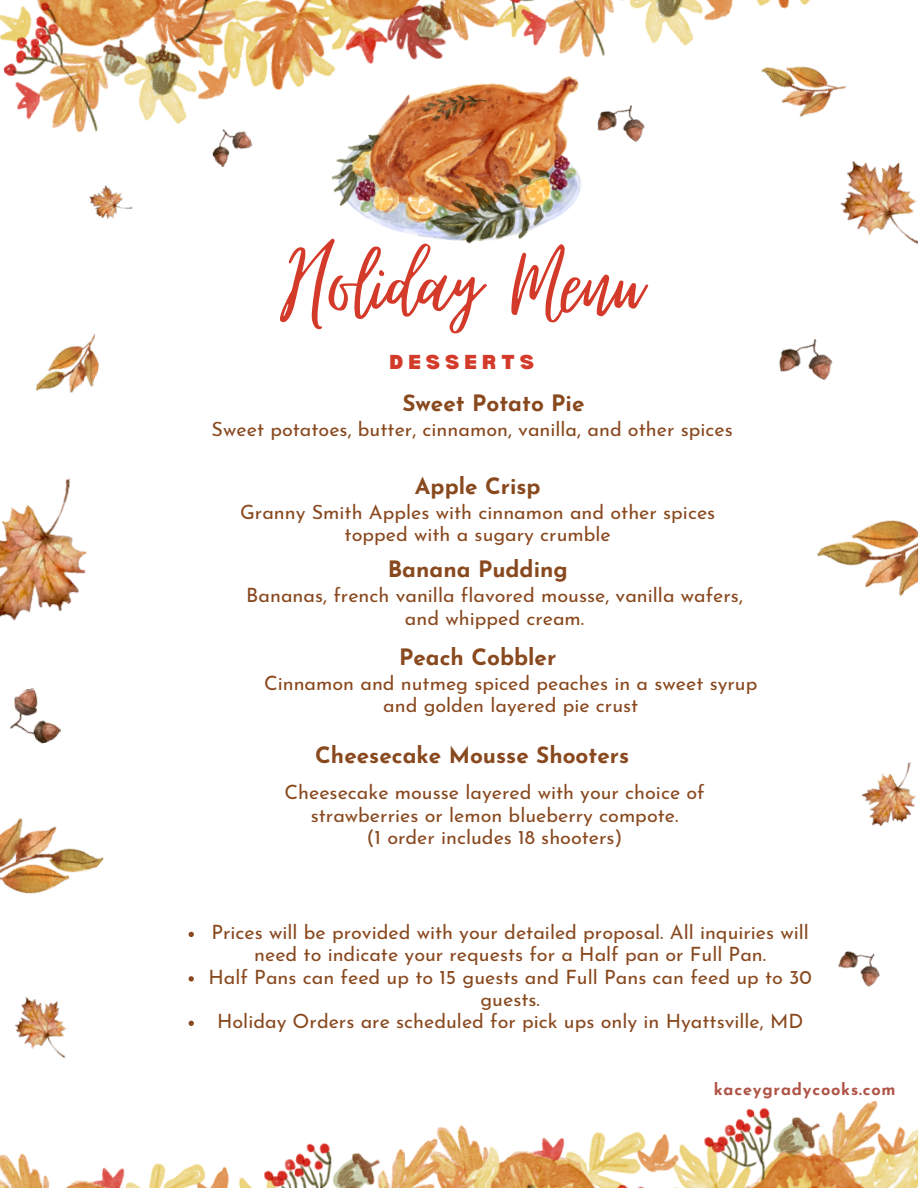
<style>
.page{position:relative;width:918px;height:1188px;background:#fff}
.page>*{position:absolute;margin:0;border:0;box-sizing:border-box;transform-origin:0 0}
.t1{font:125.4px "Virtual";color:#d43a29}
.t2{font:700 22.5px "Josefin Sans";color:#89491f}
.t3{font:19.8px/22.2px "Josefin Sans";color:#89491f;text-align:center}
.t4{font:900 19.8px "Bernoru";letter-spacing:.25em;color:#d43a29}
.t5{font:700 16.35px "Josefin Sans";letter-spacing:.05em;color:#af5346}
</style>
<div class="page">
<img style="left:0;top:0;width:472px;height:133px">
<img style="left:523px;top:1100px;width:395px;height:88px">
<img style="left:0;top:1125px;width:523px;height:63px">
<img style="left:472px;top:0;width:338px;height:56px">
<img style="left:0;top:478px;width:87px;height:143px">
<img style="left:840px;top:161px;width:78px;height:83px">
<img style="left:861px;top:762px;width:55px;height:65px">
<img style="left:15px;top:997px;width:52px;height:62px">
<img style="left:89px;top:185px;width:44px;height:34px">
<img style="left:325px;top:47px;width:271px;height:197px">
<img style="left:779px;top:339px;width:54px;height:42px">
<img style="left:838px;top:950px;width:42px;height:37px">
<img style="left:207px;top:124px;width:48px;height:43px">
<img style="left:592px;top:94px;width:53px;height:59px">
<img style="left:10px;top:688px;width:51px;height:56px">
<img style="left:761px;top:38px;width:86px;height:79px">
<img style="left:0;top:818px;width:104px;height:76px">
<img style="left:817px;top:520px;width:101px;height:77px">
<img style="left:36px;top:334px;width:64px;height:59px">
<svg style="left:189px;top:932px;width:5px;height:5px"></svg>
<svg style="left:189px;top:976px;width:5px;height:6px"></svg>
<svg style="left:189px;top:1021px;width:5px;height:5px"></svg>
<p class="t1" style="left:282px;top:216px;width:362px">Holiday Menu</p>
<h2 class="t4" style="left:390px;top:351px;width:146px">DESSERTS</h2>
<h4 class="t2" style="left:402px;top:394px;width:184px">Sweet Potato Pie</h4>
<p class="t3" style="left:212px;top:420px;width:523px">Sweet potatoes, butter, cinnamon, vanilla, and other spices</p>
<p class="t2" style="left:415px;top:477px;width:127px">Apple Crisp</p>
<h4 class="t3" style="left:240px;top:503px;width:477px">Granny Smith Apples with cinnamon and other spices topped with a sugary crumble</h4>
<p class="t2" style="left:388px;top:560px;width:182px">Banana Pudding</p>
<p class="t3" style="left:246px;top:586px;width:498px">Bananas, french vanilla flavored mousse, vanilla wafers, and whipped cream.</p>
<p class="t2" style="left:399px;top:648px;width:159px">Peach Cobbler</p>
<p class="t3" style="left:264px;top:674px;width:495px">Cinnamon and nutmeg spiced peaches in a sweet syrup and golden layered pie crust</p>
<p class="t2" style="left:315px;top:746px;width:316px">Cheesecake Mousse Shooters</p>
<p class="t3" style="left:284px;top:783px;width:422px">Cheesecake mousse layered with your choice of strawberries or lemon blueberry compote.<br>(1 order includes 18 shooters)</p>
<p class="t3" style="left:211px;top:923px;width:599px">Prices will be provided with your detailed proposal. All inquiries will need to indicate your requests for a Half pan or Full Pan.</p>
<p class="t3" style="left:209px;top:968px;width:605px">Half Pans can feed up to 15 guests and Full Pans can feed up to 30 guests.</p>
<p class="t3" style="left:217px;top:1012px;width:588px">Holiday Orders are scheduled for pick ups only in Hyattsville, MD</p>
<h2 class="t5" style="left:714px;top:1082px;width:183px">kaceygradycooks.com</h2>
</div>
